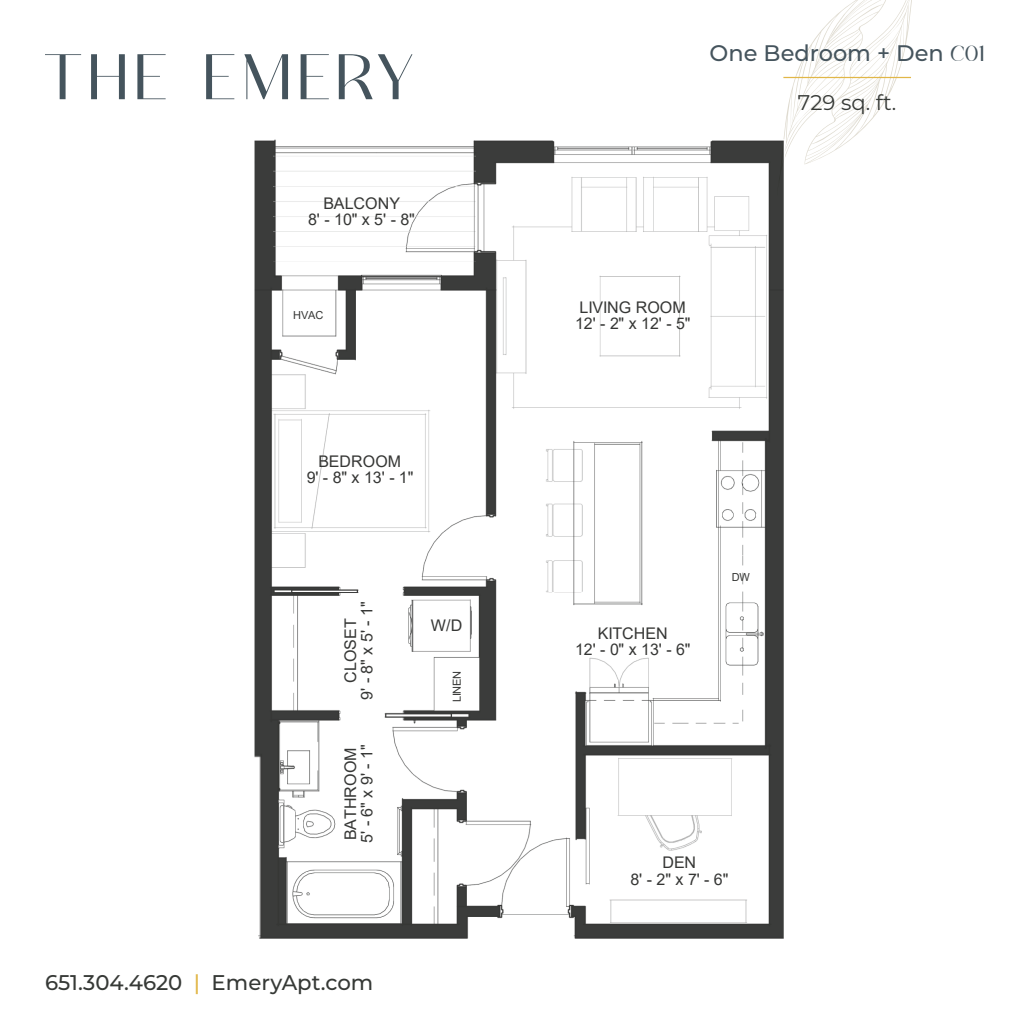
<style>
.page{position:relative;width:1035px;height:1035px;background:#fff}
.page>*{position:absolute;margin:0;border:0;box-sizing:border-box;transform-origin:0 0}
.t1{font:500 22.5px "Montserrat";color:#45545d}
.t2{font:500 21.25px "Montserrat";color:#363936}
.t3{font:21.25px "Montserrat";color:#363936}
.t4{font:16px/16.2px "Arial";color:#040503}
.t5{font:11px "Arial";letter-spacing:-.01em;color:#040503}
.s1{color:#e1b748}
.s2{font-family:"Rosehotfreeversion";font-weight:400}
</style>
<div class="page">
<svg style="left:783px;top:0;width:129px;height:164px"></svg>
<hr style="left:783px;top:77px;width:128px;height:1px;background:#e1b748">
<img style="left:254px;top:140px;width:530px;height:799px">
<svg style="left:45px;top:54px;width:36px;height:45px"></svg>
<svg style="left:91px;top:54px;width:34px;height:45px"></svg>
<svg style="left:137px;top:54px;width:29px;height:45px"></svg>
<svg style="left:206px;top:54px;width:28px;height:45px"></svg>
<svg style="left:244px;top:54px;width:44px;height:45px"></svg>
<svg style="left:301px;top:54px;width:28px;height:45px"></svg>
<svg style="left:339px;top:54px;width:73px;height:45px"></svg>
<p class="t4" style="left:323px;top:195px;width:78px">BALCONY</p>
<p class="t4" style="left:308px;top:211px;width:108px">8' - 10" x 5' - 8"</p>
<p class="t5" style="left:293px;top:307px;width:32px">HVAC</p>
<p class="t4" style="left:318px;top:453px;width:84px">BEDROOM</p>
<p class="t4" style="left:307px;top:470px;width:108px">9' - 8" x 13' - 1"</p>
<p class="t4" style="left:359px;top:700px;width:100px;rotate:-90deg">9' - 8" x 5' - 1"</p>
<p class="t4" style="left:342px;top:683px;width:66px;rotate:-90deg">CLOSET</p>
<p class="t4" style="left:342px;top:843px;width:100px;rotate:-90deg">BATHROOM<br>5' - 6" x 9' - 1"</p>
<p class="t4" style="left:431px;top:617px;width:33px">W/D</p>
<p class="t5" style="left:450px;top:702px;width:33px;rotate:-90deg">LINEN</p>
<h2 class="t2" style="left:45px;top:968px;width:330px">651.304.4620 <span class="s1">|</span> EmeryApt.com</h2>
<h1 class="t1" style="left:710px;top:37px;width:277px">One Bedroom + Den <span class="s2">C01</span></h1>
<p class="t4" style="left:580px;top:299px;width:108px">LIVING ROOM</p>
<p class="t4" style="left:575px;top:316px;width:117px">12' - 2" x 12' - 5"</p>
<h2 class="t3" style="left:798px;top:88px;width:100px">729 sq. ft.</h2>
<p class="t4" style="left:598px;top:625px;width:71px">KITCHEN</p>
<p class="t4" style="left:575px;top:642px;width:117px">12' - 0" x 13' - 6"</p>
<p class="t5" style="left:732px;top:570px;width:20px">DW</p>
<p class="t4" style="left:662px;top:854px;width:35px">DEN</p>
<p class="t4" style="left:630px;top:871px;width:99px">8' - 2" x 7' - 6"</p>
</div>
